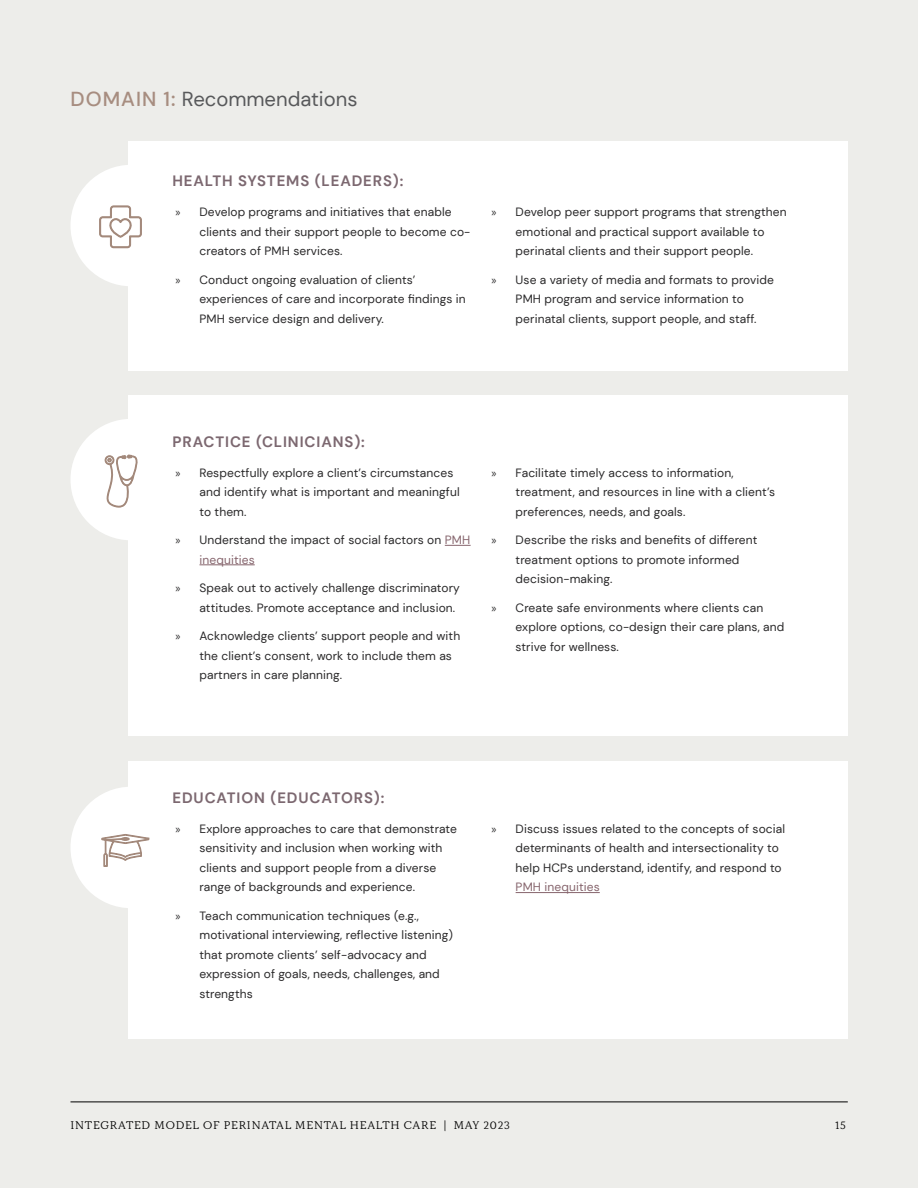
<style>
.page{position:relative;width:918px;height:1188px;background:#ededea}
.page>*{position:absolute;margin:0;border:0;box-sizing:border-box;transform-origin:0 0}
.t1{font:20.25px "DM Sans";color:#58595b}
.t2{font:700 15px "DM Sans";letter-spacing:.06em;color:#7c6870}
.t3{font:12px/19.5px "DM Sans";letter-spacing:.01em;color:#292829}
.t4{font:12px "DM Sans";letter-spacing:.01em;color:#86656d}
.t5{font:11.25px "Kopius";letter-spacing:.07em;color:#000}
.s1{font-weight:500;color:#a78d80}
.s2{font-family:"Myriad Pro"}
.s3{color:#86656d}
</style>
<div class="page">
<div style="left:70px;top:165px;width:122px;height:121px;background:#fff;border-radius:50%"></div>
<div style="left:128px;top:141px;width:720px;height:230px;background:#fff"></div>
<svg style="left:99px;top:206px;width:43px;height:42px"></svg>
<div style="left:70px;top:419px;width:122px;height:121px;background:#fff;border-radius:50%"></div>
<div style="left:128px;top:396px;width:720px;height:340px;background:#fff"></div>
<svg style="left:445px;top:545px;width:26px;height:1px"></svg>
<hr style="left:200px;top:565px;width:55px;height:1px;background:#86656d">
<svg style="left:105px;top:455px;width:33px;height:53px"></svg>
<div style="left:70px;top:787px;width:122px;height:121px;background:#fff;border-radius:50%"></div>
<div style="left:128px;top:762px;width:720px;height:277px;background:#fff"></div>
<hr style="left:516px;top:892px;width:84px;height:1px;background:#86656d">
<svg style="left:102px;top:834px;width:47px;height:33px"></svg>
<hr style="left:70px;top:1102px;width:778px;height:1px;background:#000">
<h1 class="t1" style="left:70px;top:86px;width:289px"><span class="s1">DOMAIN 1:</span> Recommendations</h1>
<p class="t2" style="left:172px;top:172px;width:233px">HEALTH SYSTEMS (LEADERS):</p>
<p class="t3" style="left:199px;top:202px;width:272px;text-indent:-24px"><span class="s2">»</span> Develop programs and initiatives that enable clients and their support people to become co&shy;creators of PMH services.</p>
<p class="t3" style="left:199px;top:270px;width:268px;text-indent:-24px"><span class="s2">»</span> Conduct ongoing evaluation of clients’ experiences of care and incorporate findings in<br>PMH service design and delivery.</p>
<p class="t3" style="left:516px;top:202px;width:273px;text-indent:-24px"><span class="s2">»</span> Develop peer support programs that strengthen emotional and practical support available to perinatal clients and their support people.</p>
<p class="t3" style="left:492px;top:270px;width:284px;text-align:center"><span class="s2">»</span> Use a variety of media and formats to provide<br>PMH program and service information to<br>perinatal clients, support people, and staff.</p>
<p class="t2" style="left:172px;top:432px;width:194px">PRACTICE (CLINICIANS):</p>
<p class="t3" style="left:199px;top:463px;width:262px;text-indent:-24px"><span class="s2">»</span> Respectfully explore a client’s circumstances and identify what is important and meaningful to them.</p>
<p class="t3" style="left:199px;top:530px;width:272px;text-indent:-24px"><span class="s2">»</span> Understand the impact of social factors on <span class="s3">PMH inequities</span></p>
<p class="t3" style="left:199px;top:578px;width:262px;text-indent:-24px"><span class="s2">»</span> Speak out to actively challenge discriminatory attitudes. Promote acceptance and inclusion.</p>
<p class="t3" style="left:199px;top:626px;width:262px;text-indent:-24px"><span class="s2">»</span> Acknowledge clients’ support people and with the client’s consent, work to include them as partners in care planning.</p>
<p class="t3" style="left:516px;top:463px;width:261px;text-indent:-24px"><span class="s2">»</span> Facilitate timely access to information, treatment, and resources in line with a client’s preferences, needs, and goals.</p>
<p class="t3" style="left:516px;top:530px;width:243px;text-indent:-24px"><span class="s2">»</span> Describe the risks and benefits of different treatment options to promote informed decision-making.</p>
<p class="t3" style="left:516px;top:598px;width:270px;text-indent:-24px"><span class="s2">»</span> Create safe environments where clients can explore options, co-design their care plans, and strive for wellness.</p>
<p class="t2" style="left:172px;top:788px;width:213px">EDUCATION (EDUCATORS):</p>
<p class="t3" style="left:199px;top:819px;width:259px;text-indent:-24px"><span class="s2">»</span> Explore approaches to care that demonstrate sensitivity and inclusion when working with clients and support people from a diverse range of backgrounds and experience.</p>
<p class="t3" style="left:199px;top:906px;width:255px;text-indent:-24px"><span class="s2">»</span> Teach communication techniques (e.g., motivational interviewing, reflective listening) that promote clients’ self-advocacy and expression of goals, needs, challenges, and strengths</p>
<p class="t3" style="left:516px;top:819px;width:271px;text-indent:-24px"><span class="s2">»</span> Discuss issues related to the concepts of social determinants of health and intersectionality to help HCPs understand, identify, and respond to</p>
<p class="t4" style="left:516px;top:880px;width:86px">PMH inequities</p>
<p class="t5" style="left:70px;top:1118px;width:441px">INTEGRATED MODEL OF PERINATAL MENTAL HEALTH CARE | MAY 2023</p>
<p class="t5" style="left:835px;top:1118px;width:12px">15</p>
</div>
